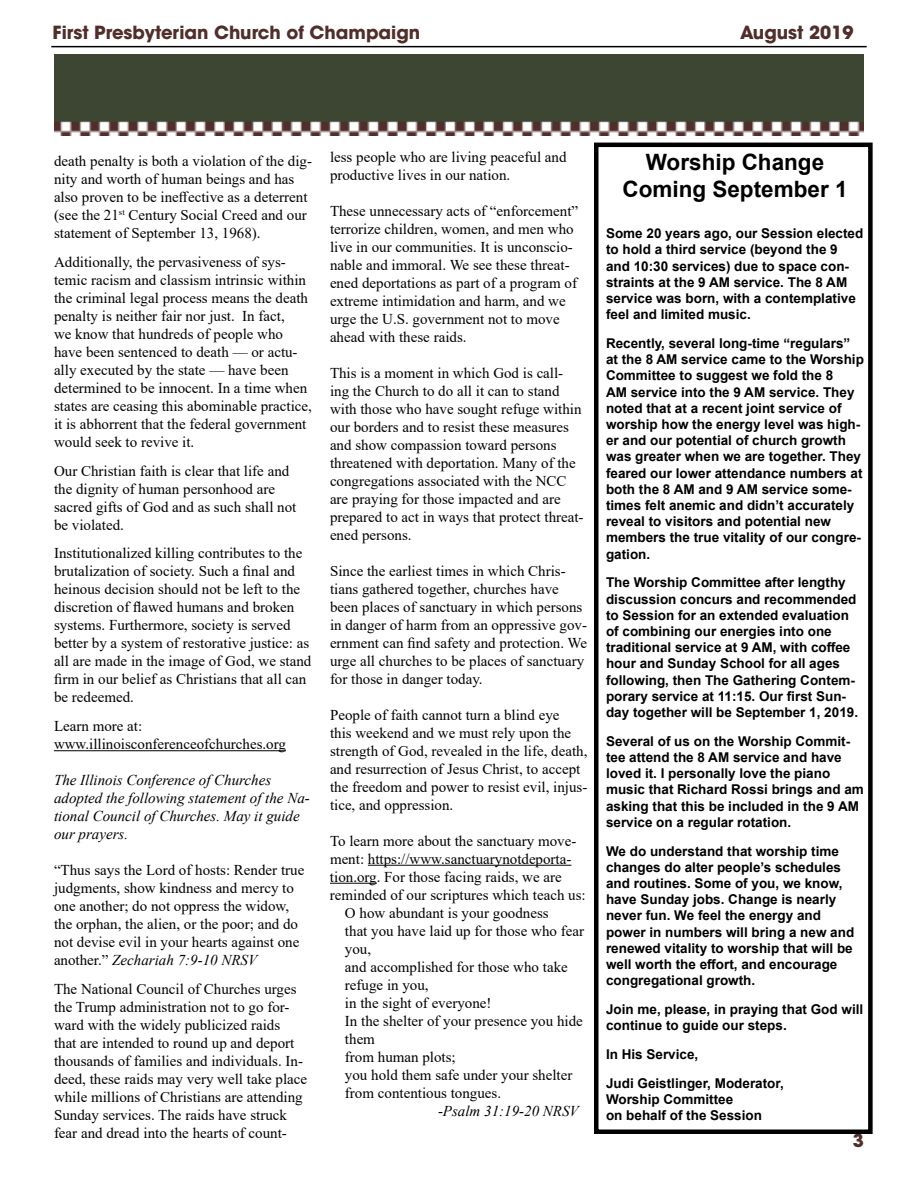
<style>
.page{position:relative;width:918px;height:1188px;background:#fff}
.page>*{position:absolute;margin:0;border:0;box-sizing:border-box;transform-origin:0 0}
.t1{font:700 22.5px/27px "Arial";color:#000;text-align:center}
.t2{font:700 18px "ITC Avant Garde Std";color:#502e2a}
.t3{font:15px/18px "Times New Roman";color:#000}
.t4{font:italic 15px/18px "Times New Roman";color:#000}
.t5{font:700 13.5px/16.2px "Arial";color:#000}
.s1{font-style:italic}
.s2{font-style:normal}
</style>
<div class="page">
<hr style="left:51px;top:46px;width:816px;height:1px;background:#000">
<img style="left:54px;top:54px;width:810px;height:82px">
<hr style="left:54px;top:750px;width:232px;height:1px;background:#000">
<hr style="left:368px;top:865px;width:203px;height:1px;background:#000">
<hr style="left:330px;top:883px;width:47px;height:1px;background:#000">
<div style="left:594px;top:143px;width:279px;height:991px;border:4px solid #000"></div>
<p class="t2" style="left:53px;top:21px;width:369px">First Presbyterian Church of Champaign</p>
<p class="t2" style="left:740px;top:21px;width:115px">August 2019</p>
<p class="t3" style="left:54px;top:151px;width:260px">death penalty is both a violation of the dig&shy;nity and worth of human beings and has also proven to be ineffective as a deterrent (see the 21<sup>st</sup> Century Social Creed and our statement of September 13, 1968).</p>
<p class="t3" style="left:54px;top:252px;width:260px">Additionally, the pervasiveness of sys&shy;temic racism and classism intrinsic within the criminal legal process means the death penalty is neither fair nor just. In fact,<br>we know that hundreds of people who have been sentenced to death — or actu&shy;ally executed by the state — have been determined to be innocent. In a time when states are ceasing this abominable practice, it is abhorrent that the federal government would seek to revive it.</p>
<p class="t3" style="left:54px;top:461px;width:244px">Our Christian faith is clear that life and the dignity of human personhood are sacred gifts of God and as such shall not be violated.</p>
<p class="t3" style="left:54px;top:544px;width:259px">Institutionalized killing contributes to the brutalization of society. Such a final and heinous decision should not be left to the discretion of flawed humans and broken systems. Furthermore, society is served better by a system of restorative justice: as all are made in the image of God, we stand firm in our belief as Christians that all can be redeemed.</p>
<p class="t3" style="left:54px;top:717px;width:234px">Learn more at: www.illinoisconferenceofchurches.org</p>
<p class="t4" style="left:54px;top:771px;width:257px">The Illinois Conference of Churches adopted the following statement of the Na&shy;tional Council of Churches. May it guide our prayers.</p>
<p class="t3" style="left:54px;top:861px;width:252px">“Thus says the Lord of hosts: Render true judgments, show kindness and mercy to one another; do not oppress the widow, the orphan, the alien, or the poor; and do not devise evil in your hearts against one another.” <span class="s1">Zechariah 7:9-10 NRSV</span></p>
<p class="t3" style="left:54px;top:979px;width:255px">The National Council of Churches urges the Trump administration not to go for&shy;ward with the widely publicized raids<br>that are intended to round up and deport thousands of families and individuals. In&shy;deed, these raids may very well take place while millions of Christians are attending Sunday services. The raids have struck fear and dread into the hearts of count-</p>
<p class="t3" style="left:330px;top:147px;width:238px">less people who are living peaceful and productive lives in our nation.</p>
<p class="t3" style="left:330px;top:201px;width:250px">These unnecessary acts of “enforcement” terrorize children, women, and men who live in our communities. It is unconscio&shy;nable and immoral. We see these threat&shy;ened deportations as part of a program of extreme intimidation and harm, and we urge the U.S. government not to move ahead with these raids.</p>
<p class="t3" style="left:330px;top:363px;width:255px">This is a moment in which God is call&shy;ing the Church to do all it can to stand with those who have sought refuge within our borders and to resist these measures and show compassion toward persons threatened with deportation. Many of the congregations associated with the NCC are praying for those impacted and are prepared to act in ways that protect threat&shy;ened persons.</p>
<p class="t3" style="left:330px;top:561px;width:259px">Since the earliest times in which Chris&shy;tians gathered together, churches have been places of sanctuary in which persons in danger of harm from an oppressive gov&shy;ernment can find safety and protection. We urge all churches to be places of sanctuary for those in danger today.</p>
<p class="t3" style="left:330px;top:705px;width:259px">People of faith cannot turn a blind eye<br>this weekend and we must rely upon the strength of God, revealed in the life, death, and resurrection of Jesus Christ, to accept the freedom and power to resist evil, injus&shy;tice, and oppression.</p>
<p class="t3" style="left:330px;top:831px;width:248px">To learn more about the sanctuary move-</p>
<p class="t3" style="left:330px;top:849px;width:243px">ment: https://www.sanctuarynotdeporta-</p>
<p class="t3" style="left:330px;top:867px;width:233px">tion.org. For those facing raids, we are</p>
<p class="t3" style="left:330px;top:885px;width:257px">reminded of our scriptures which teach us:</p>
<p class="t3" style="left:345px;top:903px;width:205px">O how abundant is your goodness</p>
<p class="t3" style="left:345px;top:921px;width:241px">that you have laid up for those who fear</p>
<p class="t3" style="left:345px;top:939px;width:28px">you,</p>
<p class="t3" style="left:345px;top:957px;width:224px">and accomplished for those who take</p>
<p class="t3" style="left:345px;top:975px;width:85px">refuge in you,</p>
<p class="t3" style="left:345px;top:993px;width:148px">in the sight of everyone!</p>
<p class="t3" style="left:345px;top:1011px;width:239px">In the shelter of your presence you hide</p>
<p class="t3" style="left:345px;top:1029px;width:31px">them</p>
<p class="t3" style="left:345px;top:1047px;width:112px">from human plots;</p>
<p class="t3" style="left:345px;top:1065px;width:229px">you hold them safe under your shelter</p>
<p class="t3" style="left:345px;top:1083px;width:158px">from contentious tongues.</p>
<p class="t4" style="left:438px;top:1101px;width:142px"><span class="s2">-</span>Psalm 31:19-20 NRSV</p>
<h1 class="t1" style="left:622px;top:149px;width:227px">Worship Change<br>Coming September 1</h1>
<p class="t5" style="left:606px;top:225px;width:259px">Some 20 years ago, our Session elected to hold a third service (beyond the 9 and 10:30 services) due to space con&shy;straints at the 9 AM service. The 8 AM service was born, with a contemplative feel and limited music.</p>
<p class="t5" style="left:606px;top:335px;width:259px">Recently, several long-time “regulars” at the 8 AM service came to the Worship Committee to suggest we fold the 8<br>AM service into the 9 AM service. They noted that at a recent joint service of worship how the energy level was high&shy;er and our potential of church growth was greater when we are together. They feared our lower attendance numbers at both the 8 AM and 9 AM service some&shy;times felt anemic and didn’t accurately reveal to visitors and potential new members the true vitality of our congre&shy;gation.</p>
<p class="t5" style="left:606px;top:575px;width:254px">The Worship Committee after lengthy discussion concurs and recommended to Session for an extended evaluation of combining our energies into one traditional service at 9 AM, with coffee hour and Sunday School for all ages following, then The Gathering Contem&shy;porary service at 11:15. Our first Sun&shy;day together will be September 1, 2019.</p>
<p class="t5" style="left:606px;top:733px;width:259px">Several of us on the Worship Commit&shy;tee attend the 8 AM service and have loved it. I personally love the piano music that Richard Rossi brings and am asking that this be included in the 9 AM service on a regular rotation.</p>
<p class="t5" style="left:606px;top:843px;width:250px">We do understand that worship time changes do alter people’s schedules and routines. Some of you, we know, have Sunday jobs. Change is nearly never fun. We feel the energy and power in numbers will bring a new and renewed vitality to worship that will be well worth the effort, and encourage congregational growth.</p>
<p class="t5" style="left:606px;top:1001px;width:259px">Join me, please, in praying that God will continue to guide our steps.</p>
<p class="t5" style="left:606px;top:1040px;width:179px;line-height:28.8px">In His Service,<br>Judi Geistlinger, Moderator,</p>
<p class="t5" style="left:606px;top:1091px;width:158px">Worship Committee<br>on behalf of the Session</p>
<p class="t2" style="left:853px;top:1129px;width:13px">3</p>
</div>
